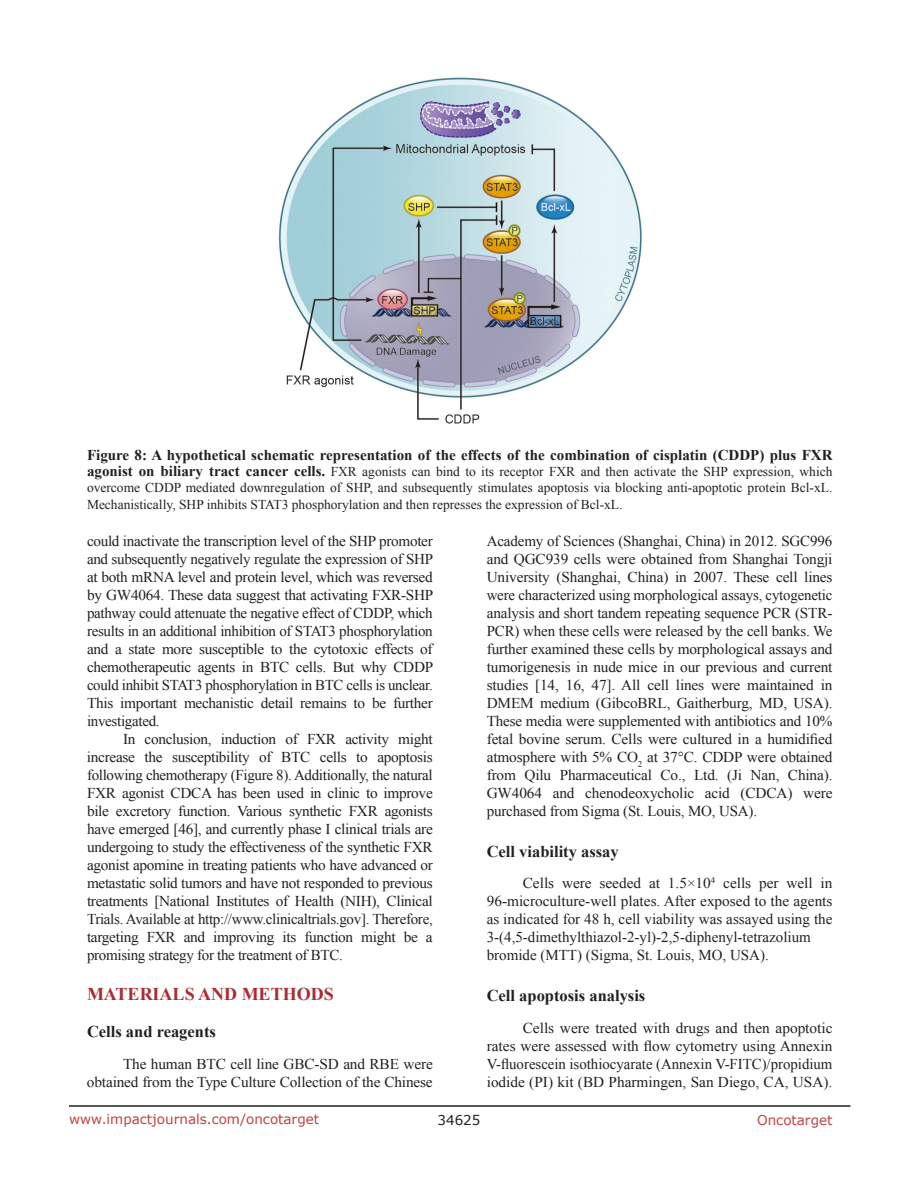
<style>
.page{position:relative;width:918px;height:1188px;background:#fff}
.page>*{position:absolute;margin:0;border:0;box-sizing:border-box;transform-origin:0 0}
.t1{font:700 18px "Times New Roman";color:#ac2b31}
.t2{font:700 16.5px "Times New Roman";color:#231f20}
.t3{font:15px/18px "Times New Roman";color:#231f20;text-align:justify}
.t4{font:700 15px "Times New Roman";color:#231f20}
.t5{font:13.5px/16.2px "Times New Roman";color:#231f20;text-align:justify}
.t6{font:13.5px "Verdana";color:#c24141}
.t7{font:13.5px "Verdana";color:#231f20}
.s1{font-weight:700;font-size:15px}
</style>
<div class="page">
<hr style="left:69px;top:1105px;width:781px;height:2px;background:#231f20">
<img style="left:278px;top:77px;width:364px;height:347px">
<p class="t4" style="left:87px;top:445px;width:747px">Figure 8: A hypothetical schematic representation of the effects of the combination of cisplatin (CDDP) plus FXR</p>
<p class="t5" style="left:87px;top:463px;width:747px"><span class="s1">agonist on biliary tract cancer cells.</span> FXR agonists can bind to its receptor FXR and then activate the SHP expression, which overcome CDDP mediated downregulation of SHP, and subsequently stimulates apoptosis via blocking anti-apoptotic protein Bcl-xL.<br>Mechanistically, SHP inhibits STAT3 phosphorylation and then represses the expression of Bcl-xL.</p>
<p class="t3" style="left:87px;top:532px;width:348px">could inactivate the transcription level of the SHP promoter and subsequently negatively regulate the expression of SHP at both mRNA level and protein level, which was reversed by GW4064. These data suggest that activating FXR-SHP pathway could attenuate the negative effect of CDDP, which results in an additional inhibition of STAT3 phosphorylation and a state more susceptible to the cytotoxic effects of chemotherapeutic agents in BTC cells. But why CDDP could inhibit STAT3 phosphorylation in BTC cells is unclear.<br>This important mechanistic detail remains to be further investigated.</p>
<p class="t3" style="left:87px;top:730px;width:347px;text-indent:36px">In conclusion, induction of FXR activity might increase the susceptibility of BTC cells to apoptosis following chemotherapy (Figure 8). Additionally, the natural FXR agonist CDCA has been used in clinic to improve bile excretory function. Various synthetic FXR agonists have emerged [46], and currently phase I clinical trials are undergoing to study the effectiveness of the synthetic FXR agonist apomine in treating patients who have advanced or metastatic solid tumors and have not responded to previous treatments [National Institutes of Health (NIH), Clinical Trials. Available at http://www.clinicaltrials.gov]. Therefore, targeting FXR and improving its function might be a promising strategy for the treatment of BTC.</p>
<p class="t1" style="left:87px;top:981px;width:248px">MATERIALS AND METHODS</p>
<p class="t2" style="left:87px;top:1021px;width:130px">Cells and reagents</p>
<p class="t3" style="left:87px;top:1055px;width:347px;text-align:right">The human BTC cell line GBC-SD and RBE were obtained from the Type Culture Collection of the Chinese</p>
<p class="t3" style="left:487px;top:532px;width:347px">Academy of Sciences (Shanghai, China) in 2012. SGC996 and QGC939 cells were obtained from Shanghai Tongji University (Shanghai, China) in 2007. These cell lines were characterized using morphological assays, cytogenetic analysis and short tandem repeating sequence PCR (STR-PCR) when these cells were released by the cell banks. We further examined these cells by morphological assays and tumorigenesis in nude mice in our previous and current studies [14, 16, 47]. All cell lines were maintained in DMEM medium (GibcoBRL, Gaitherburg, MD, USA).<br>These media were supplemented with antibiotics and 10% fetal bovine serum. Cells were cultured in a humidified atmosphere with 5% CO<sub>2</sub> at 37°C. CDDP were obtained from Qilu Pharmaceutical Co., Ltd. (Ji Nan, China).<br>GW4064 and chenodeoxycholic acid (CDCA) were purchased from Sigma (St. Louis, MO, USA).</p>
<p class="t2" style="left:487px;top:840px;width:134px">Cell viability assay</p>
<p class="t3" style="left:487px;top:874px;width:347px;text-align:left;text-indent:36px">Cells were seeded at 1.5×10<sup>4</sup> cells per well in 96-microculture-well plates. After exposed to the agents as indicated for 48 h, cell viability was assayed using the 3-(4,5-dimethylthiazol-2-yl)-2,5-diphenyl-tetrazolium bromide (MTT) (Sigma, St. Louis, MO, USA).</p>
<p class="t2" style="left:487px;top:984px;width:160px">Cell apoptosis analysis</p>
<p class="t3" style="left:487px;top:1018px;width:347px;text-indent:36px">Cells were treated with drugs and then apoptotic rates were assessed with flow cytometry using Annexin V-fluorescein isothiocyarate (Annexin V-FITC)/propidium iodide (PI) kit (BD Pharmingen, San Diego, CA, USA).</p>
<p class="t6" style="left:69px;top:1110px;width:252px">www.impactjournals.com/oncotarget</p>
<p class="t7" style="left:438px;top:1111px;width:44px">34625</p>
<p class="t6" style="left:757px;top:1111px;width:77px">Oncotarget</p>
</div>
